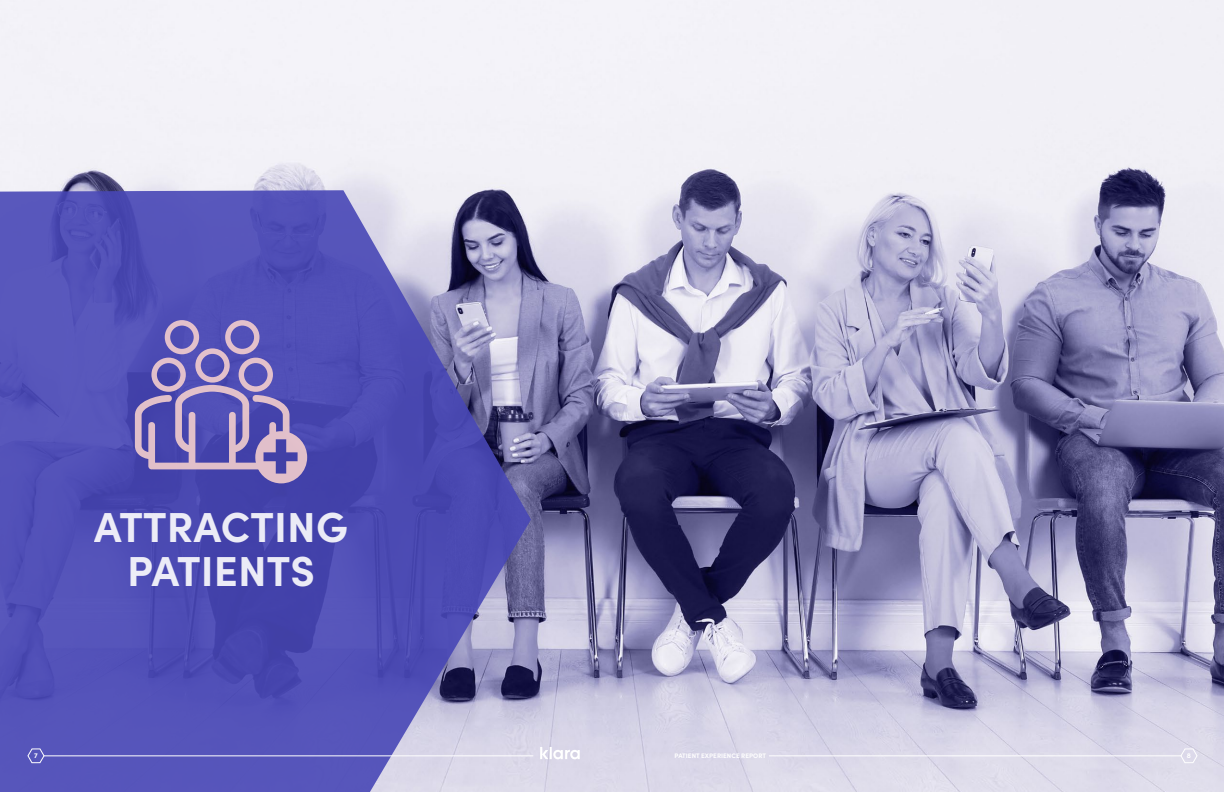
<style>
.page{position:relative;width:1224px;height:792px;background:#fff}
.page>*{position:absolute;margin:0;border:0;box-sizing:border-box;transform-origin:0 0}
.t1{font:700 42px/44px "Sofia Pro";letter-spacing:.005em;color:#fff;text-align:center}
.t2{font:700 40px/40px "Sofia Pro";letter-spacing:-.015em;color:#fff;text-align:center}
.t3{font:700 7px "Sofia Pro";color:#fff}
.t4{font:700 6.5px "Sofia Pro";letter-spacing:.005em;color:#fff}
</style>
<div class="page">
<img style="left:0;top:0;width:1224px;height:792px">
<svg style="left:0;top:190px;width:531px;height:602px;background:#5e5db7"></svg>
<svg style="left:135px;top:385px;width:172px;height:98px;background:#7a6eb7"></svg>
<div style="left:151px;top:358px;width:35px;height:34px;border:5px solid #f4cece;border-radius:50%"></div>
<div style="left:165px;top:320px;width:34px;height:34px;border:5px solid #f4cece;border-radius:50%"></div>
<div style="left:225px;top:320px;width:35px;height:34px;border:5px solid #f4cece;border-radius:50%"></div>
<div style="left:239px;top:358px;width:34px;height:34px;border:5px solid #f4cece;border-radius:50%"></div>
<div style="left:195px;top:348px;width:35px;height:35px;border:5px solid #f4cece;border-radius:50%"></div>
<hr style="left:44px;top:756px;width:489px;height:1px;background:#fff">
<svg style="left:27px;top:748px;width:18px;height:15px"></svg>
<svg style="left:540px;top:747px;width:40px;height:12px"></svg>
<hr style="left:769px;top:756px;width:412px;height:1px;background:#fff">
<svg style="left:1180px;top:748px;width:18px;height:15px"></svg>
<h2 class="t2" style="left:121px;top:506px;width:201px">RETAINING<br>PATIENTS</h2>
<h1 class="t1" style="left:94px;top:505px;width:255px">ATTRACTING<br>PATIENTS</h1>
<p class="t3" style="left:34px;top:751px;width:5px">7</p>
<p class="t4" style="left:675px;top:752px;width:93px">PATIENT EXPERIENCE REPORT</p>
<p class="t3" style="left:1187px;top:751px;width:6px">8</p>
</div>
